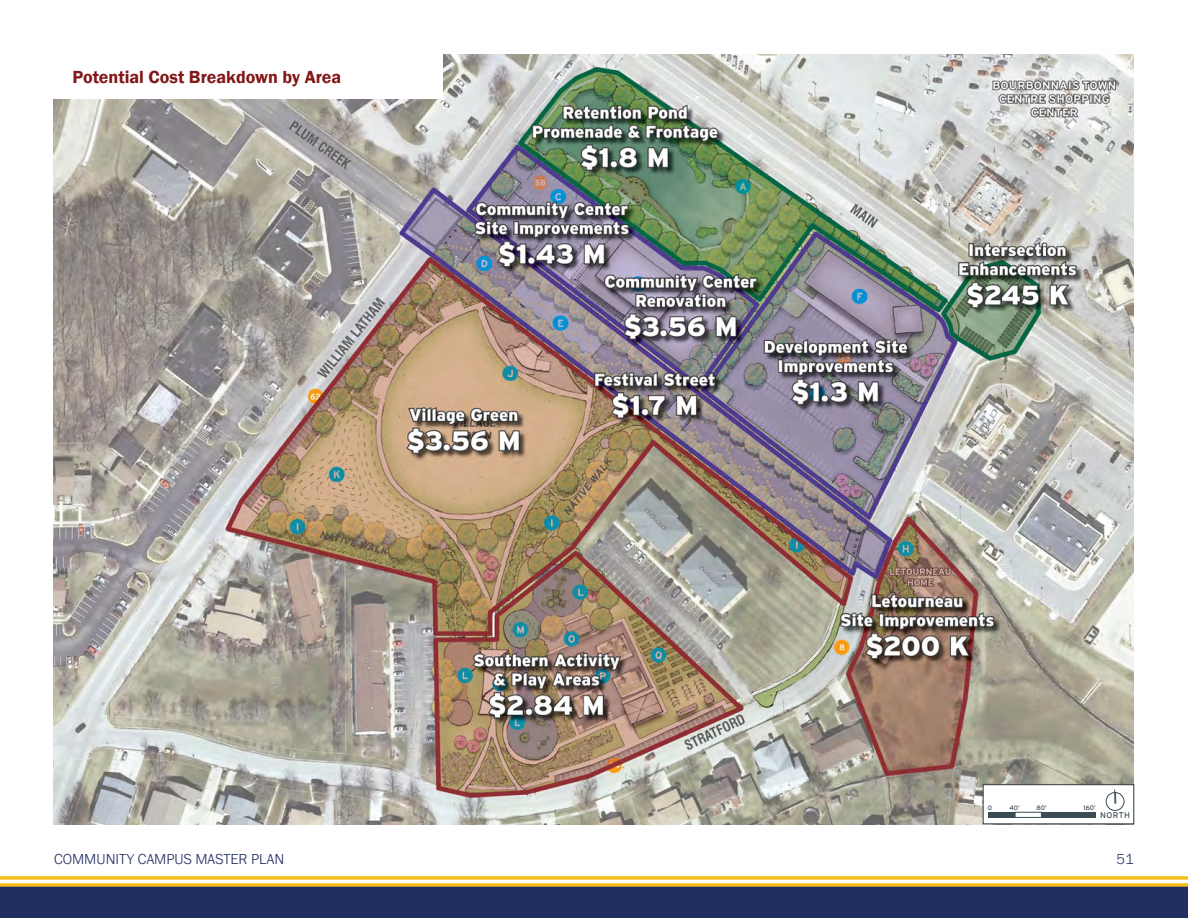
<style>
.page{position:relative;width:1188px;height:918px;background:#fff}
.page>*{position:absolute;margin:0;border:0;box-sizing:border-box;transform-origin:0 0}
.Sub_Header{font:600 18px "Franklin Gothic";color:#82171a}
.t1{font:300 15px "Franklin Gothic URW";color:#212e61}
.t2{font:8.25px "Interstate";letter-spacing:.06em;color:#3a4b54}
.t3{font:6.3px "Interstate";color:#3a4b54}
</style>
<div class="page">
<div style="left:0;top:885px;width:1188px;height:33px;background:#212e61"></div>
<svg style="left:0;top:876px;width:1188px;height:4px;background:#f6c433"></svg>
<svg style="left:0;top:883px;width:1188px;height:4px;background:#e4b427"></svg>
<img style="left:54px;top:54px;width:1080px;height:770px">
<div style="left:52px;top:54px;width:390px;height:45px;background:#fff"></div>
<div style="left:983px;top:785px;width:151px;height:39px;background:#fff"></div>
<div style="left:1106px;top:792px;width:19px;height:19px;border:1px solid #3a4b54;border-radius:50%"></div>
<svg style="left:1114px;top:790px;width:2px;height:14px"></svg>
<div style="left:988px;top:812px;width:27px;height:6px;background:#3a4b54"></div>
<div style="left:1042px;top:812px;width:54px;height:6px;background:#3a4b54"></div>
<div style="left:1015px;top:812px;width:27px;height:6px;border:1px solid #3a4b54"></div>
<p class="Sub_Header" style="left:72px;top:66px;width:270px">Potential Cost Breakdown by Area</p>
<p class="t3" style="left:988px;top:804px;width:6px">0</p>
<p class="t3" style="left:1010px;top:804px;width:12px">40’</p>
<p class="t3" style="left:1037px;top:804px;width:12px">80’</p>
<p class="t3" style="left:1084px;top:804px;width:14px">160’</p>
<p class="t2" style="left:1100px;top:810px;width:32px">NORTH</p>
<p class="t1" style="left:54px;top:850px;width:232px">COMMUNITY CAMPUS MASTER PLAN</p>
<p class="t1" style="left:1116px;top:850px;width:19px">51</p>
</div>
